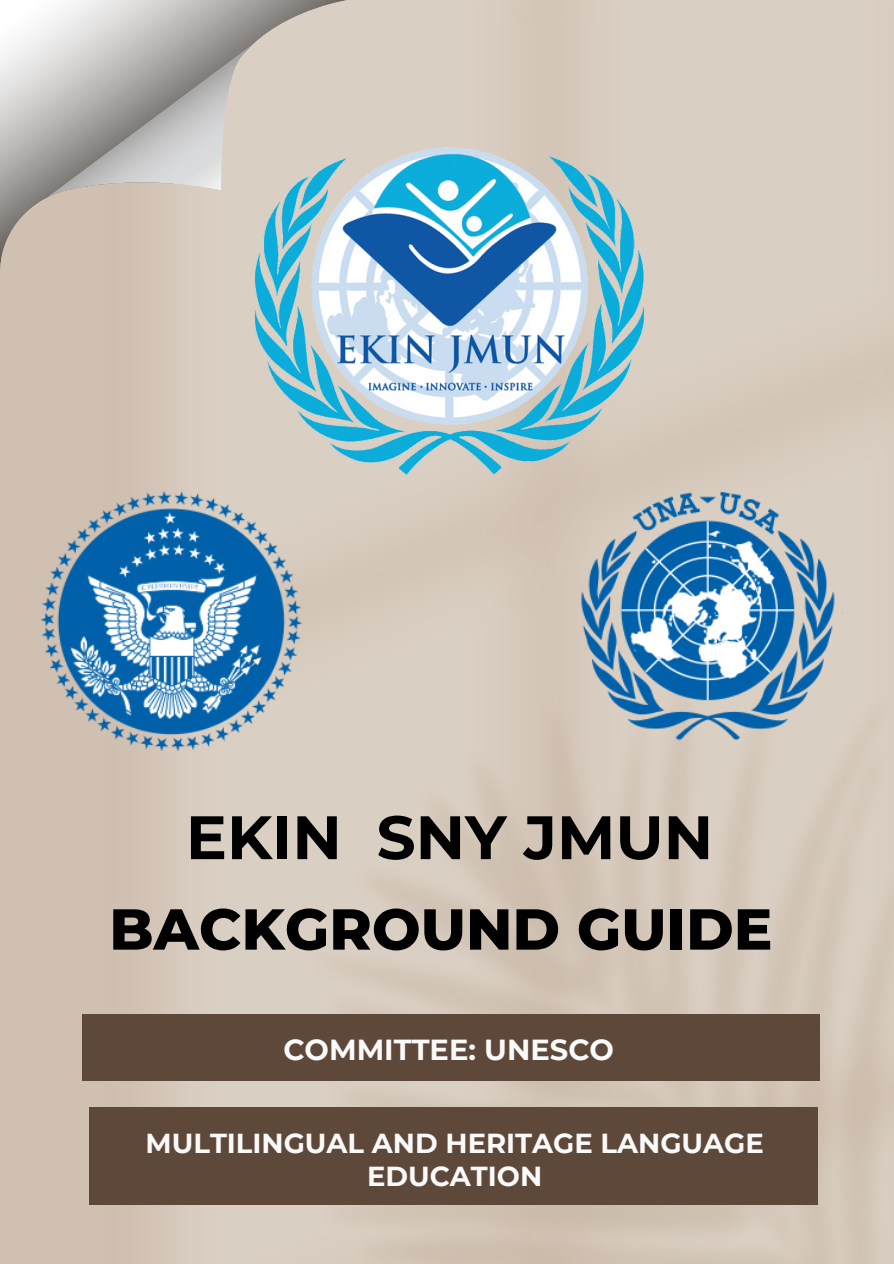
<style>
.page{position:relative;width:894px;height:1264px;background:#fff}
.page>*{position:absolute;margin:0;border:0;box-sizing:border-box;transform-origin:0 0}
.t1{font:700 61.2px "Montserrat";color:#000}
.t2{font:800 57.6px "Montserrat";color:#000}
.t3{font:700 28.95px "Montserrat";color:#fafafa}
.t4{font:700 27.45px/32.7px "Montserrat";color:#fafafa;text-align:center}
</style>
<div class="page">
<img style="left:0;top:0;width:893px;height:1263px">
<div style="left:83px;top:1014px;width:736px;height:66px;background:#5e483a"></div>
<svg style="left:0;top:0;width:349px;height:283px"></svg>
<svg style="left:45px;top:40px;width:212px;height:159px"></svg>
<img style="left:39px;top:475px;width:272px;height:275px">
<img style="left:560px;top:479px;width:282px;height:285px">
<img style="left:247px;top:142px;width:404px;height:337px">
<div style="left:89px;top:1107px;width:728px;height:98px;background:#5e483a"></div>
<p class="t1" style="left:186px;top:799px;width:528px">EKIN SNY JMUN</p>
<p class="t2" style="left:109px;top:893px;width:664px">BACKGROUND GUIDE</p>
<p class="t3" style="left:283px;top:1031px;width:332px">COMMITTEE: UNESCO</p>
<h1 class="t4" style="left:145px;top:1127px;width:619px">MULTILINGUAL AND HERITAGE LANGUAGE<br>EDUCATION</h1>
</div>
